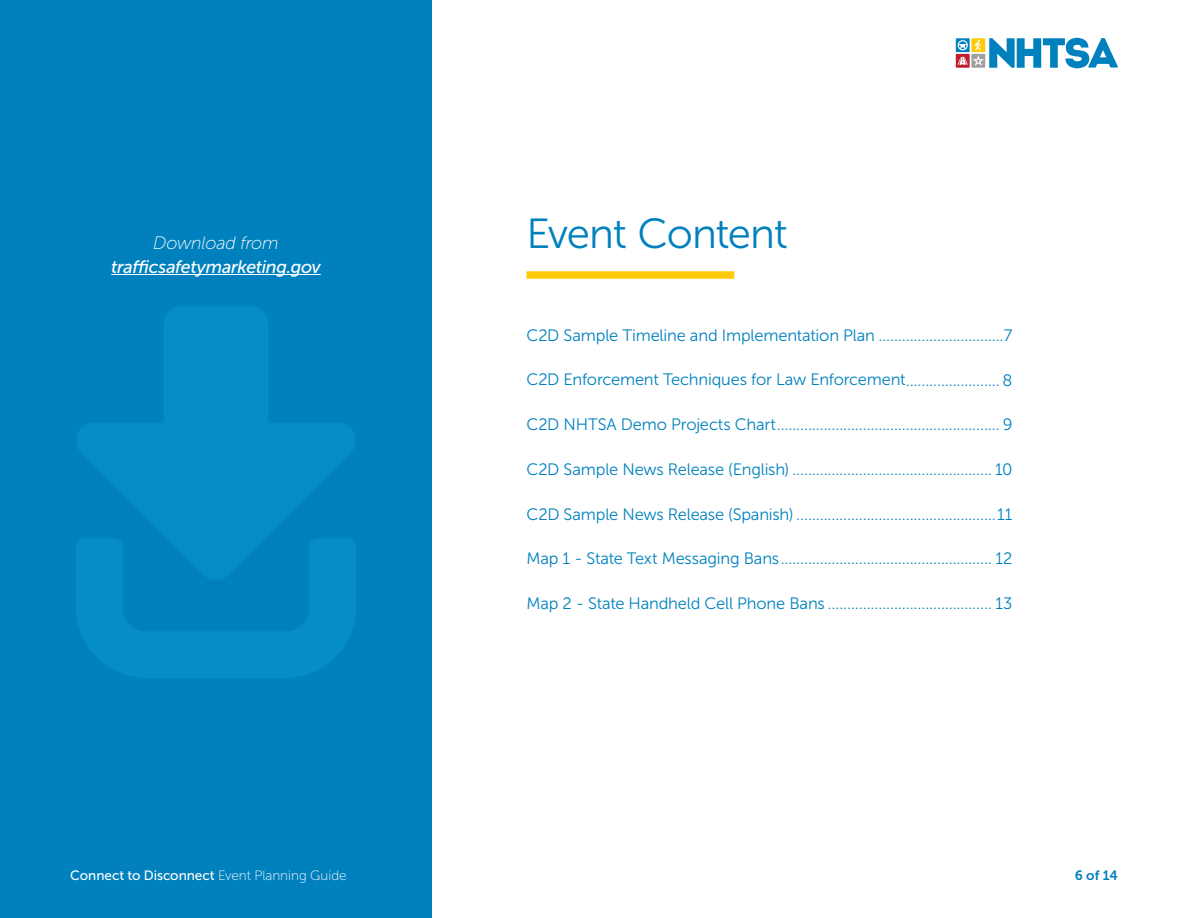
<style>
.page{position:relative;width:1188px;height:918px;background:#fff}
.page>*{position:absolute;margin:0;border:0;box-sizing:border-box;transform-origin:0 0}
.t1{font:42px "Museo Sans 300";letter-spacing:-.03em;color:#0081be}
.Download{font:italic 18px "Museo Sans 500";letter-spacing:-.02em;color:#fff}
.Download-2{font:italic 18px "Museo Sans 100";letter-spacing:-.015em;color:#fff}
.Samples_TOC{font:16.5px "Museo Sans 300";letter-spacing:-.01em;color:#0081be}
.t2{font:13.5px "Museo Sans 500";color:#fff}
.t3{font:13.5px "Museo Sans 700";color:#0081be}
.s1{font-family:"Museo Sans 100"}
</style>
<div class="page">
<div style="left:0;top:0;width:432px;height:918px;background:#0081be"></div>
<svg style="left:956px;top:38px;width:14px;height:14px"></svg>
<div style="left:956px;top:54px;width:14px;height:14px;background:#be1d2c"></div>
<svg style="left:958px;top:38px;width:160px;height:30px"></svg>
<div style="left:526px;top:271px;width:208px;height:8px;background:#feca0a"></div>
<hr style="left:111px;top:274px;width:210px;height:1px;background:#fff">
<svg style="left:77px;top:307px;width:278px;height:371px;fill:#068dc6"></svg>
<p class="Download-2" style="left:153px;top:233px;width:127px">Download from</p>
<p class="Download" style="left:111px;top:257px;width:211px">trafficsafetymarketing.gov</p>
<h1 class="t1" style="left:526px;top:210px;width:263px">Event Content</h1>
<p class="Samples_TOC" style="left:526px;top:326px;width:488px">C2D Sample Timeline and Implementation Plan ................................7</p>
<p class="Samples_TOC" style="left:526px;top:371px;width:488px">C2D Enforcement Techniques for Law Enforcement........................ 8</p>
<p class="Samples_TOC" style="left:526px;top:416px;width:488px">C2D NHTSA Demo Projects Chart......................................................... 9</p>
<p class="Samples_TOC" style="left:526px;top:460px;width:488px">C2D Sample News Release (English) ................................................... 10</p>
<p class="Samples_TOC" style="left:527px;top:505px;width:488px">C2D Sample News Release (Spanish) ...................................................11</p>
<p class="Samples_TOC" style="left:526px;top:550px;width:488px">Map 1 - State Text Messaging Bans...................................................... 12</p>
<p class="Samples_TOC" style="left:526px;top:594px;width:488px">Map 2 - State Handheld Cell Phone Bans .......................................... 13</p>
<p class="t2" style="left:70px;top:868px;width:278px">Connect to Disconnect <span class="s1">Event Planning Guide</span></p>
<p class="t3" style="left:1075px;top:868px;width:44px">6 of 14</p>
</div>
